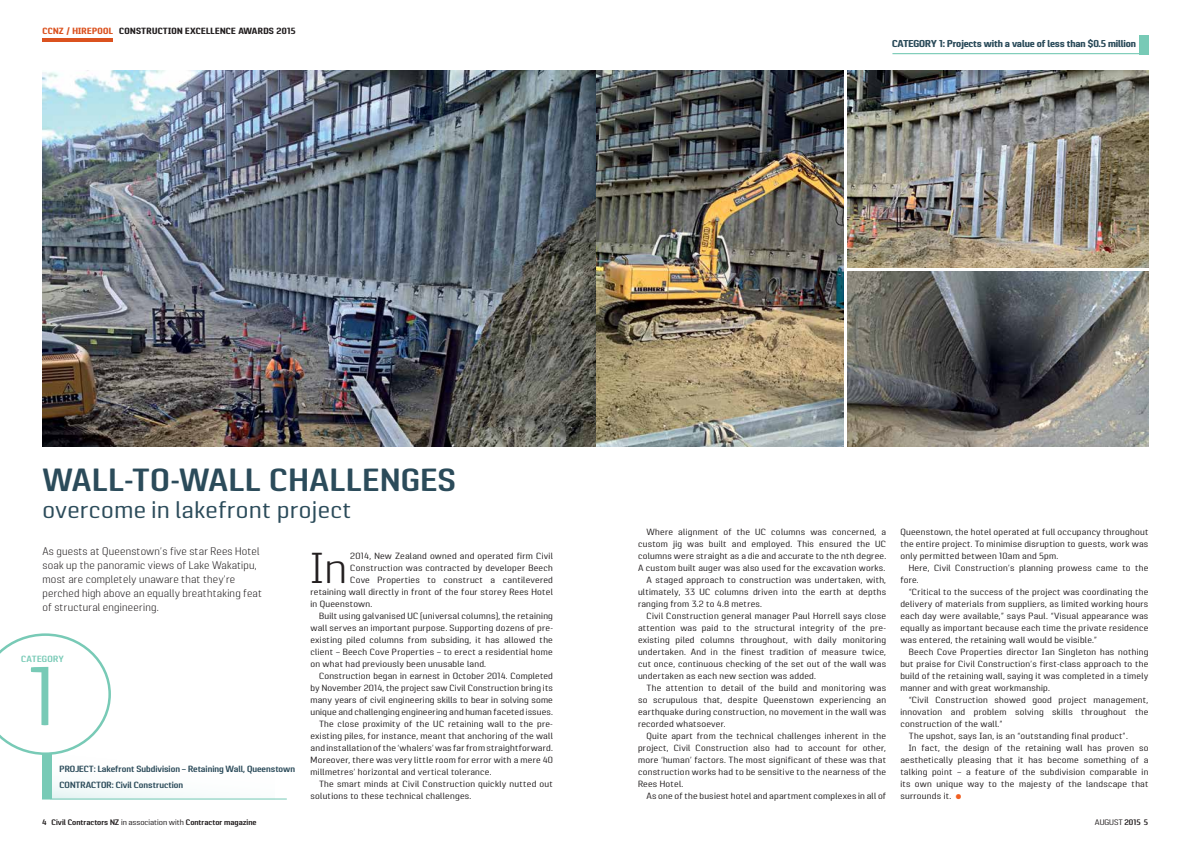
<style>
.page{position:relative;width:1191px;height:842px;background:#fff}
.page>*{position:absolute;margin:0;border:0;box-sizing:border-box;transform-origin:0 0}
.t1{font:83px "Pancetta Pro";color:#78cab6}
.t2{font:300 43.2px "Pancetta Pro";color:#231f20}
.t3{font:600 32px "Pancetta Pro";letter-spacing:.03em;color:#2b4b5a}
.t4{font:24px "Pancetta Pro";letter-spacing:.015em;color:#2b4b5a}
.t5{font:300 11px/14px "Pancetta Pro";letter-spacing:.02em;color:#231f20;scale:.95 1}
.t6{font:700 10px "Pancetta Pro";letter-spacing:-.01em;color:#2b4b5a}
.t7{font:9px/12px "Pancetta Pro";letter-spacing:.03em;color:#231f20;text-align:justify}
.t8{font:600 9px/16px "Pancetta Pro";color:#2b4b5a}
.t9{font:700 9px "Pancetta Pro";letter-spacing:.03em;color:#231f20}
.t10{font:600 9px "Pancetta Pro";letter-spacing:.03em;color:#78cab6}
.t11{font:600 8px "Pancetta Pro";color:#231f20}
.t12{font:8px "Pancetta Pro";color:#231f20}
.s1{color:#db521f}
.s2{color:#f15f22}
.s3{font-weight:400}
.s4{font-weight:600}
</style>
<div class="page">
<img style="left:43px;top:71px;width:800px;height:375px">
<img style="left:848px;top:71px;width:300px;height:197px">
<img style="left:848px;top:272px;width:300px;height:174px">
<svg style="left:892px;top:35px;width:256px;height:19px"></svg>
<hr style="left:43px;top:38px;width:70px;height:4px;background:#db521f">
<div style="left:50px;top:754px;width:225px;height:45px;background:linear-gradient(to right,#f7fbfb,#fff)"></div>
<svg style="left:0;top:633px;width:111px;height:122px"></svg>
<div style="left:42px;top:754px;width:9px;height:44px;background:#78cab6"></div>
<hr style="left:42px;top:798px;width:245px;height:1px;background:#78cab6">
<p class="t9" style="left:43px;top:26px;width:255px"><span class="s1">CCNZ / HIREPOOL</span> CONSTRUCTION EXCELLENCE AWARDS 2015</p>
<p class="t6" style="left:892px;top:38px;width:245px">CATEGORY 1: Projects with a value of less than $0.5 million</p>
<h3 class="t3" style="left:43px;top:463px;width:415px">WALL-TO-WALL CHALLENGES</h3>
<h3 class="t4" style="left:43px;top:497px;width:310px">overcome in lakefront project</h3>
<p class="t5" style="left:43px;top:544px;width:232px">As guests at Queenstown’s five star Rees Hotel soak up the panoramic views of Lake Wakatipu, most are completely unaware that they’re perched high above an equally breathtaking feat of structural engineering.</p>
<p class="t10" style="left:21px;top:654px;width:44px">CATEGORY</p>
<h1 class="t1" style="left:28px;top:651px;width:30px">1</h1>
<p class="t8" style="left:60px;top:761px;width:237px">PROJECT: Lakefront Subdivision – Retaining Wall, Queenstown<br>CONTRACTOR: Civil Construction</p>
<h2 class="t2" style="left:310px;top:544px;width:38px">In</h2>
<p class="t7" style="left:350px;top:550px;width:204px">2014, New Zealand owned and operated firm Civil</p>
<p class="t7" style="left:350px;top:562px;width:204px">Construction was contracted by developer Beech</p>
<p class="t7" style="left:350px;top:574px;width:204px">Cove Properties to construct a cantilevered</p>
<p class="t7" style="left:310px;top:586px;width:244px">retaining wall directly in front of the four storey Rees Hotel</p>
<p class="t7" style="left:310px;top:598px;width:63px">in Queenstown.</p>
<p class="t7" style="left:319px;top:610px;width:235px">Built using galvanised UC (universal columns), the retaining</p>
<p class="t7" style="left:310px;top:622px;width:244px">wall serves an important purpose. Supporting dozens of pre-</p>
<p class="t7" style="left:310px;top:634px;width:244px">existing piled columns from subsiding, it has allowed the</p>
<p class="t7" style="left:310px;top:646px;width:244px">client – Beech Cove Properties – to erect a residential home</p>
<p class="t7" style="left:310px;top:658px;width:177px">on what had previously been unusable land.</p>
<p class="t7" style="left:319px;top:670px;width:235px">Construction began in earnest in October 2014. Completed</p>
<p class="t7" style="left:310px;top:682px;width:244px">by November 2014, the project saw Civil Construction bring its</p>
<p class="t7" style="left:310px;top:694px;width:244px">many years of civil engineering skills to bear in solving some</p>
<p class="t7" style="left:310px;top:706px;width:244px">unique and challenging engineering and human faceted issues.</p>
<p class="t7" style="left:319px;top:718px;width:235px">The close proximity of the UC retaining wall to the pre-</p>
<p class="t7" style="left:310px;top:730px;width:244px">existing piles, for instance, meant that anchoring of the wall</p>
<p class="t7" style="left:310px;top:742px;width:244px">and installation of the ‘whalers’ was far from straightforward.</p>
<p class="t7" style="left:310px;top:754px;width:244px">Moreover, there was very little room for error with a mere 40</p>
<p class="t7" style="left:310px;top:766px;width:182px">millmetres’ horizontal and vertical tolerance.</p>
<p class="t7" style="left:319px;top:778px;width:235px">The smart minds at Civil Construction quickly nutted out</p>
<p class="t7" style="left:310px;top:790px;width:162px">solutions to these technical challenges.</p>
<p class="t7" style="left:646px;top:526px;width:241px">Where alignment of the UC columns was concerned, a</p>
<p class="t7" style="left:638px;top:538px;width:250px">custom jig was built and employed. This ensured the UC</p>
<p class="t7" style="left:638px;top:550px;width:250px">columns were straight as a die and accurate to the nth degree.</p>
<p class="t7" style="left:638px;top:562px;width:249px">A custom built auger was also used for the excavation works.</p>
<p class="t7" style="left:646px;top:574px;width:241px">A staged approach to construction was undertaken, with,</p>
<p class="t7" style="left:638px;top:586px;width:250px">ultimately, 33 UC columns driven into the earth at depths</p>
<p class="t7" style="left:638px;top:598px;width:125px">ranging from 3.2 to 4.8 metres.</p>
<p class="t7" style="left:646px;top:610px;width:241px">Civil Construction general manager Paul Horrell says close</p>
<p class="t7" style="left:638px;top:622px;width:250px">attention was paid to the structural integrity of the pre-</p>
<p class="t7" style="left:638px;top:634px;width:250px">existing piled columns throughout, with daily monitoring</p>
<p class="t7" style="left:638px;top:646px;width:250px">undertaken. And in the finest tradition of measure twice,</p>
<p class="t7" style="left:638px;top:658px;width:250px">cut once, continuous checking of the set out of the wall was</p>
<p class="t7" style="left:638px;top:670px;width:179px">undertaken as each new section was added.</p>
<p class="t7" style="left:646px;top:682px;width:241px">The attention to detail of the build and monitoring was</p>
<p class="t7" style="left:638px;top:694px;width:250px">so scrupulous that, despite Queenstown experiencing an</p>
<p class="t7" style="left:638px;top:706px;width:250px">earthquake during construction, no movement in the wall was</p>
<p class="t7" style="left:638px;top:718px;width:89px">recorded whatsoever.</p>
<p class="t7" style="left:646px;top:730px;width:241px">Quite apart from the technical challenges inherent in the</p>
<p class="t7" style="left:638px;top:742px;width:250px">project, Civil Construction also had to account for other,</p>
<p class="t7" style="left:638px;top:754px;width:250px">more ‘human’ factors. The most significant of these was that</p>
<p class="t7" style="left:638px;top:766px;width:249px">construction works had to be sensitive to the nearness of the</p>
<p class="t7" style="left:638px;top:778px;width:47px">Rees Hotel.</p>
<p class="t7" style="left:646px;top:790px;width:241px">As one of the busiest hotel and apartment complexes in all of</p>
<p class="t7" style="left:900px;top:526px;width:250px">Queenstown, the hotel operated at full occupancy throughout the entire project. To minimise disruption to guests, work was only permitted between 10am and 5pm.</p>
<p class="t7" style="left:900px;top:562px;width:250px;text-indent:9px">Here, Civil Construction’s planning prowess came to the fore.</p>
<p class="t7" style="left:900px;top:586px;width:250px;text-indent:9px">“Critical to the success of the project was coordinating the delivery of materials from suppliers, as limited working hours each day were available,” says Paul. “Visual appearance was equally as important because each time the private residence was entered, the retaining wall would be visible.”</p>
<p class="t7" style="left:900px;top:646px;width:250px;text-indent:9px">Beech Cove Properties director Ian Singleton has nothing but praise for Civil Construction’s first-class approach to the build of the retaining wall, saying it was completed in a timely manner and with great workmanship.</p>
<p class="t7" style="left:909px;top:694px;width:241px">“Civil Construction showed good project management,</p>
<p class="t7" style="left:900px;top:706px;width:250px">innovation and problem solving skills throughout the</p>
<p class="t7" style="left:900px;top:718px;width:104px">construction of the wall.”</p>
<p class="t7" style="left:909px;top:730px;width:220px">The upshot, says Ian, is an “outstanding final product”.</p>
<p class="t7" style="left:909px;top:742px;width:241px">In fact, the design of the retaining wall has proven so</p>
<p class="t7" style="left:900px;top:754px;width:250px">aesthetically pleasing that it has become something of a</p>
<p class="t7" style="left:900px;top:766px;width:250px">talking point – a feature of the subdivision comparable in</p>
<p class="t7" style="left:900px;top:778px;width:250px">its own unique way to the majesty of the landscape that</p>
<p class="t7" style="left:900px;top:790px;width:62px">surrounds it. <span class="s2">●</span></p>
<p class="t11" style="left:42px;top:818px;width:216px">4 Civil Contractors NZ <span class="s3">in association with</span> Contractor magazine</p>
<p class="t12" style="left:1095px;top:817px;width:54px">AUGUST <span class="s4">2015 5</span></p>
</div>
